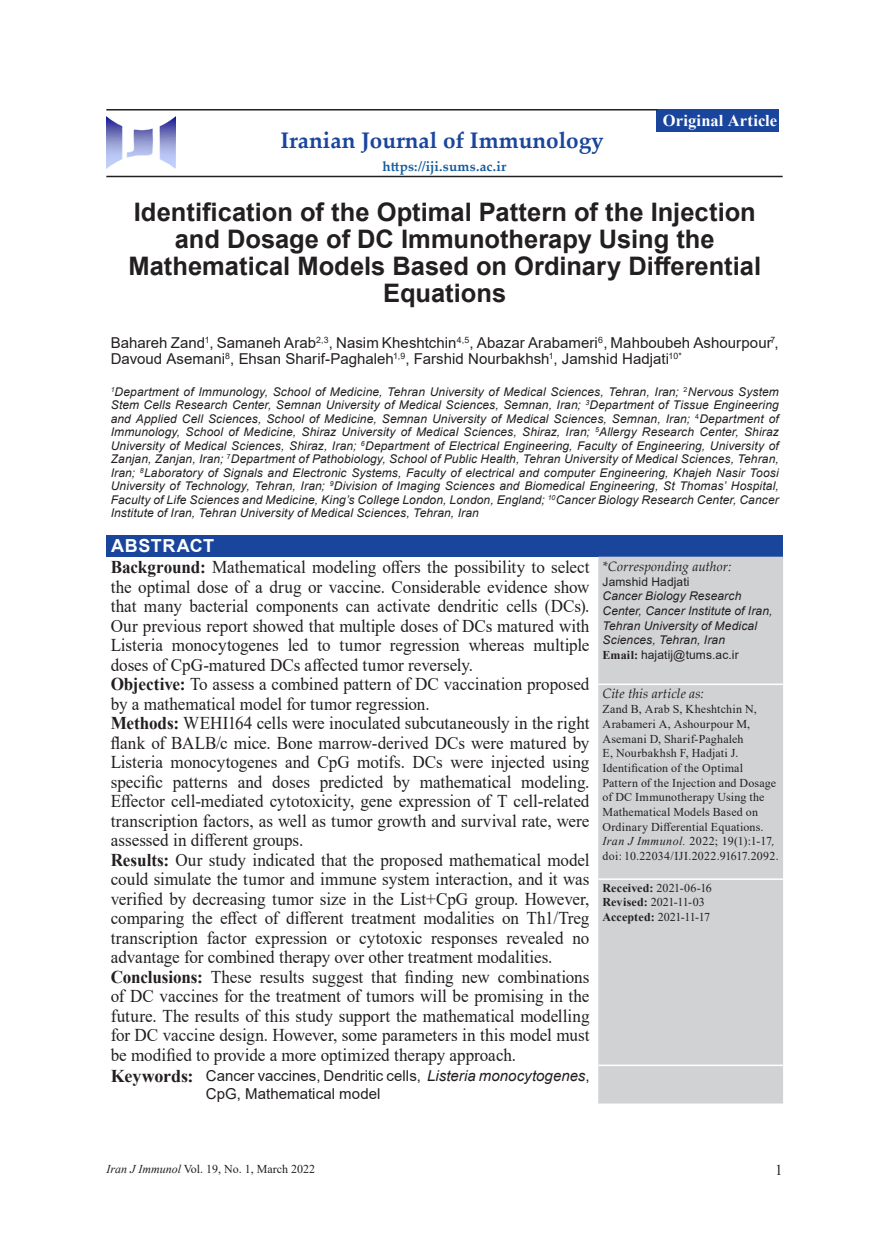
<style>
.page{position:relative;width:889px;height:1242px;background:#fff}
.page>*{position:absolute;margin:0;border:0;box-sizing:border-box;transform-origin:0 0}
.t1{font:700 25.5px/27px "Arial";color:#231f20;text-align:center}
.t2{font:700 22.5px "Palatino Linotype";color:#1a459c}
.t3{font:18px/19.5px "Times New Roman";color:#231f20;scale:.95 1}
.t4{font:700 18px "Arial";letter-spacing:.03em;color:#fff}
.t5{font:700 16.5px "Times New Roman";letter-spacing:.01em;color:#fff}
.t6{font:15px/16.5px "Arial";letter-spacing:.005em;color:#231f20}
.t7{font:15px "Times New Roman";color:#231f20}
.t8{font:italic 13.5px "Palatino Linotype";color:#231f20}
.t9{font:700 13.5px "Palatino Linotype";letter-spacing:.005em;color:#175d9e}
.t10{font:italic 12px/13.5px "Arial";letter-spacing:.01em;color:#231f20;text-align:justify}
.t11{font:12px/14.7px "Times New Roman";letter-spacing:.015em;color:#231f20}
.t12{font:12px/14.7px "Times New Roman";letter-spacing:-.005em;color:#231f20}
.t13{font:12px "Arial";letter-spacing:.01em;color:#231f20}
.s1{font-weight:700}
.s2{font-family:"Times New Roman";font-weight:700;font-style:normal}
.s3{font-style:normal}
.s4{font-style:italic}
.s5{font-family:"Times New Roman";font-weight:700;font-size:18px}
</style>
<div class="page">
<div style="left:656px;top:109px;width:123px;height:23px;background:#1a459c"></div>
<hr style="left:106px;top:109px;width:551px;height:1px;background:#231f20">
<hr style="left:106px;top:176px;width:676px;height:1px;background:#231f20">
<div style="left:106px;top:535px;width:677px;height:22px;background:#1a459c"></div>
<div style="left:598px;top:557px;width:185px;height:546px;background:#d1d2d4"></div>
<hr style="left:598px;top:683px;width:185px;height:2px;background:#fff">
<hr style="left:598px;top:878px;width:185px;height:2px;background:#fff">
<hr style="left:598px;top:1064px;width:185px;height:2px;background:#fff">
<img style="left:106px;top:117px;width:69px;height:52px">
<p class="t2" style="left:280px;top:125px;width:325px">Iranian Journal of Immunology</p>
<p class="t9" style="left:382px;top:157px;width:125px">https://iji.sums.ac.ir</p>
<p class="t5" style="left:663px;top:108px;width:116px">Original Article</p>
<h1 class="t1" style="left:128px;top:199px;width:634px">Identification of the Optimal Pattern of the Injection and Dosage of DC Immunotherapy Using the Mathematical Models Based on Ordinary Differential Equations</h1>
<p class="t6" style="left:111px;top:334px;width:669px">Bahareh Zand<sup>1</sup>, Samaneh Arab<sup>2,3</sup>, Nasim Kheshtchin<sup>4,5</sup>, Abazar Arabameri<sup>6</sup>, Mahboubeh Ashourpour<sup>7</sup>,<br>Davoud Asemani<sup>8</sup>, Ehsan Sharif-Paghaleh<sup>1,9</sup>, Farshid Nourbakhsh<sup>1</sup>, Jamshid Hadjati<sup>10*</sup></p>
<p class="t10" style="left:111px;top:385px;width:669px"><sup>1</sup>Department of Immunology, School of Medicine, Tehran University of Medical Sciences, Tehran, Iran; <sup>2</sup>Nervous System Stem Cells Research Center, Semnan University of Medical Sciences, Semnan, Iran; <sup>3</sup>Department of Tissue Engineering and Applied Cell Sciences, School of Medicine, Semnan University of Medical Sciences, Semnan, Iran; <sup>4</sup>Department of Immunology, School of Medicine, Shiraz University of Medical Sciences, Shiraz, Iran; <sup>5</sup>Allergy Research Center, Shiraz University of Medical Sciences, Shiraz, Iran; <sup>6</sup>Department of Electrical Engineering, Faculty of Engineering, University of Zanjan, Zanjan, Iran; <sup>7</sup>Department of Pathobiology, School of Public Health, Tehran University of Medical Sciences, Tehran, Iran; <sup>8</sup>Laboratory of Signals and Electronic Systems, Faculty of electrical and computer Engineering, Khajeh Nasir Toosi University of Technology, Tehran, Iran; <sup>9</sup>Division of Imaging Sciences and Biomedical Engineering, St Thomas’ Hospital, Faculty of Life Sciences and Medicine, King’s College London, London, England; <sup>10</sup>Cancer Biology Research Center, Cancer Institute of Iran, Tehran University of Medical Sciences, Tehran, Iran</p>
<p class="t4" style="left:111px;top:533px;width:105px">ABSTRACT</p>
<p class="t3" style="left:111px;top:557px;width:505px"><span class="s1">Background:</span> Mathematical modeling offers the possibility to select the optimal dose of a drug or vaccine. Considerable evidence show that many bacterial components can activate dendritic cells (DCs).<br>Our previous report showed that multiple doses of DCs matured with Listeria monocytogenes led to tumor regression whereas multiple doses of CpG-matured DCs affected tumor reversely.<br><span class="s1">Objective:</span> To assess a combined pattern of DC vaccination proposed by a mathematical model for tumor regression.<br><span class="s1">Methods:</span> WEHI164 cells were inoculated subcutaneously in the right flank of BALB/c mice. Bone marrow-derived DCs were matured by Listeria monocytogenes and CpG motifs. DCs were injected using specific patterns and doses predicted by mathematical modeling.<br>Effector cell-mediated cytotoxicity, gene expression of T cell-related transcription factors, as well as tumor growth and survival rate, were assessed in different groups.<br><span class="s1">Results:</span> Our study indicated that the proposed mathematical model could simulate the tumor and immune system interaction, and it was verified by decreasing tumor size in the List+CpG group. However, comparing the effect of different treatment modalities on Th1/Treg transcription factor expression or cytotoxic responses revealed no advantage for combined therapy over other treatment modalities.<br><span class="s1">Conclusions:</span> These results suggest that finding new combinations of DC vaccines for the treatment of tumors will be promising in the future. The results of this study support the mathematical modelling for DC vaccine design. However, some parameters in this model must be modified to provide a more optimized therapy approach.</p>
<p class="t8" style="left:602px;top:556px;width:130px">*Corresponding author:</p>
<p class="t13" style="left:602px;top:573px;width:88px">Jamshid Hadjati</p>
<p class="t10" style="left:602px;top:589px;width:171px;line-height:14.7px;text-align:left">Cancer Biology Research<br>Center, Cancer Institute of Iran,<br>Tehran University of Medical<br>Sciences, Tehran, Iran<br><span class="s2">Email:</span> <span class="s3">hajatij@tums.ac.ir</span></p>
<p class="t8" style="left:602px;top:684px;width:103px">Cite this article as:</p>
<p class="t11" style="left:602px;top:701px;width:178px">Zand B, Arab S, Kheshtchin N,<br>Arabameri A, Ashourpour M,<br>Asemani D, Sharif-Paghaleh<br>E, Nourbakhsh F, Hadjati J.<br>Identification of the Optimal<br>Pattern of the Injection and Dosage of DC Immunotherapy Using the<br>Mathematical Models Based on<br>Ordinary Differential Equations.<br><span class="s4">Iran J Immunol.</span> 2022; 19(1):1-17<span class="s4">, </span>doi: 10.22034/IJI.2022.91617.2092.</p>
<p class="t12" style="left:602px;top:880px;width:111px"><span class="s1">Received:</span> 2021-06-16<br><span class="s1">Revised:</span> 2021-11-03<br><span class="s1">Accepted:</span> 2021-11-17</p>
<p class="t6" style="left:206px;top:1066px;width:385px;line-height:18px;text-indent:-95px"><span class="s5">Keywords:</span> Cancer vaccines, Dendritic cells, <span class="s4">Listeria monocytogenes</span>,<br>CpG, Mathematical model</p>
<p class="t11" style="left:106px;top:1160px;width:210px"><span class="s4">Iran J Immunol</span> Vol. 19, No. 1, March 2022</p>
<p class="t7" style="left:775px;top:1159px;width:9px">1</p>
</div>
